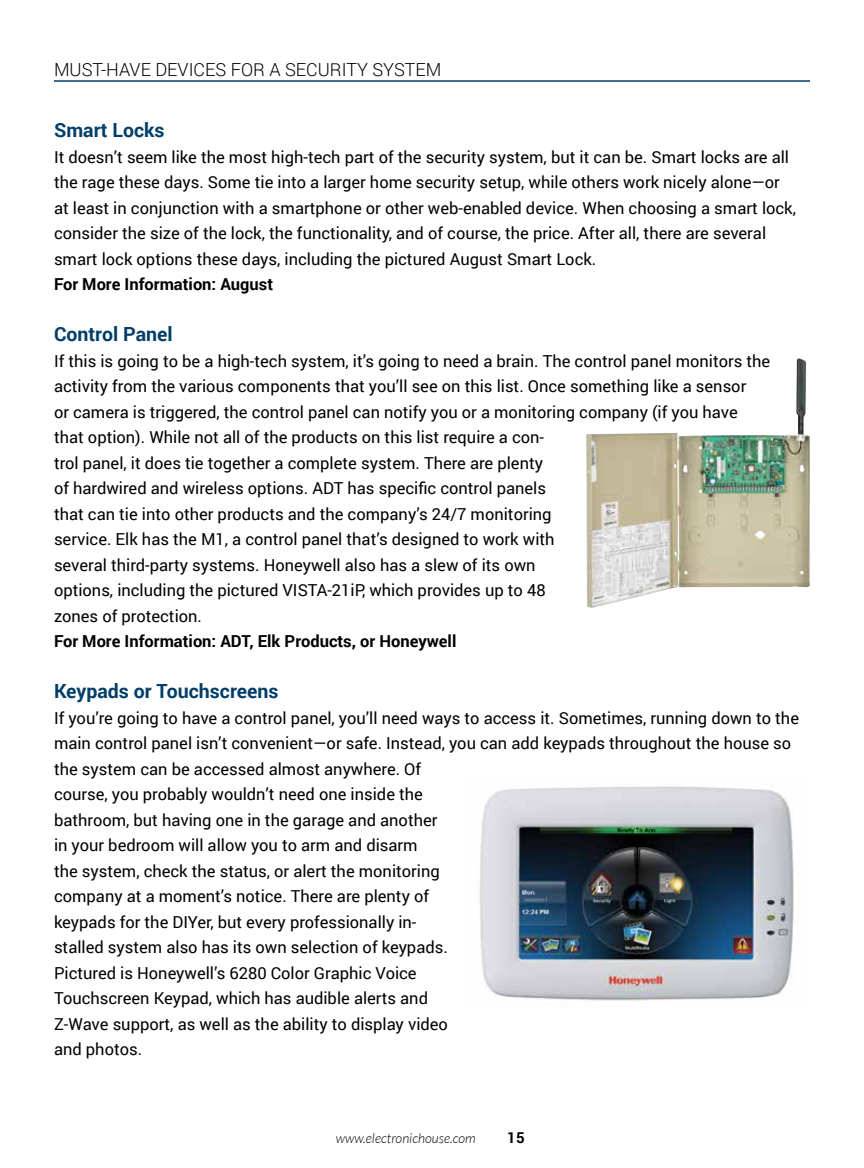
<style>
.page{position:relative;width:864px;height:1168px;background:#fff}
.page>*{position:absolute;margin:0;border:0;box-sizing:border-box;transform-origin:0 0}
.t1{font:700 19.5px "Roboto";color:#003e69}
.t2{font:300 18px "Roboto";color:#000}
.t3{font:16.5px/25.5px "Roboto";color:#000}
.t4{font:700 16.5px "Roboto";color:#000}
.t5{font:700 15px "Roboto";color:#000}
.t6{font:italic 300 13.5px "Lato";color:#000}
</style>
<div class="page">
<hr style="left:54px;top:80px;width:756px;height:2px;background:#003e69">
<img style="left:586px;top:358px;width:224px;height:250px">
<img style="left:479px;top:786px;width:315px;height:215px">
<p class="t2" style="left:54px;top:57px;width:389px">MUST-HAVE DEVICES FOR A SECURITY SYSTEM</p>
<p class="t1" style="left:54px;top:117px;width:112px">Smart Locks</p>
<p class="t3" style="left:54px;top:144px;width:744px">It doesn’t seem like the most high-tech part of the security system, but it can be. Smart locks are all the rage these days. Some tie into a larger home security setup, while others work nicely alone—or at least in conjunction with a smartphone or other web-enabled device. When choosing a smart lock, consider the size of the lock, the functionality, and of course, the price. After all, there are several smart lock options these days, including the pictured August Smart Lock.</p>
<p class="t4" style="left:54px;top:273px;width:221px">For More Information: August</p>
<p class="t1" style="left:54px;top:321px;width:120px">Control Panel</p>
<p class="t3" style="left:54px;top:348px;width:718px">If this is going to be a high-tech system, it’s going to need a brain. The control panel monitors the activity from the various components that you’ll see on this list. Once something like a sensor<br>or camera is triggered, the control panel can notify you or a monitoring company (if you have that option). While not all of the products on this list require a con-<br>trol panel, it does tie together a complete system. There are plenty<br>of hardwired and wireless options. ADT has specific control panels<br>that can tie into other products and the company’s 24/7 monitoring<br>service. Elk has the M1, a control panel that’s designed to work with<br>several third-party systems. Honeywell also has a slew of its own<br>options, including the pictured VISTA-21iP, which provides up to 48<br>zones of protection.</p>
<p class="t4" style="left:54px;top:630px;width:404px">For More Information: ADT, Elk Products, or Honeywell</p>
<p class="t1" style="left:54px;top:678px;width:226px">Keypads or Touchscreens</p>
<p class="t3" style="left:54px;top:705px;width:747px">If you’re going to have a control panel, you’ll need ways to access it. Sometimes, running down to the main control panel isn’t convenient—or safe. Instead, you can add keypads throughout the house so the system can be accessed almost anywhere. Of<br>course, you probably wouldn’t need one inside the<br>bathroom, but having one in the garage and another<br>in your bedroom will allow you to arm and disarm<br>the system, check the status, or alert the monitoring<br>company at a moment’s notice. There are plenty of<br>keypads for the DIYer, but every professionally in-<br>stalled system also has its own selection of keypads.<br>Pictured is Honeywell’s 6280 Color Graphic Voice<br>Touchscreen Keypad, which has audible alerts and<br>Z-Wave support, as well as the ability to display video<br>and photos.</p>
<p class="t6" style="left:336px;top:1130px;width:141px">www.electronichouse.com</p>
<p class="t5" style="left:507px;top:1126px;width:19px">15</p>
</div>
